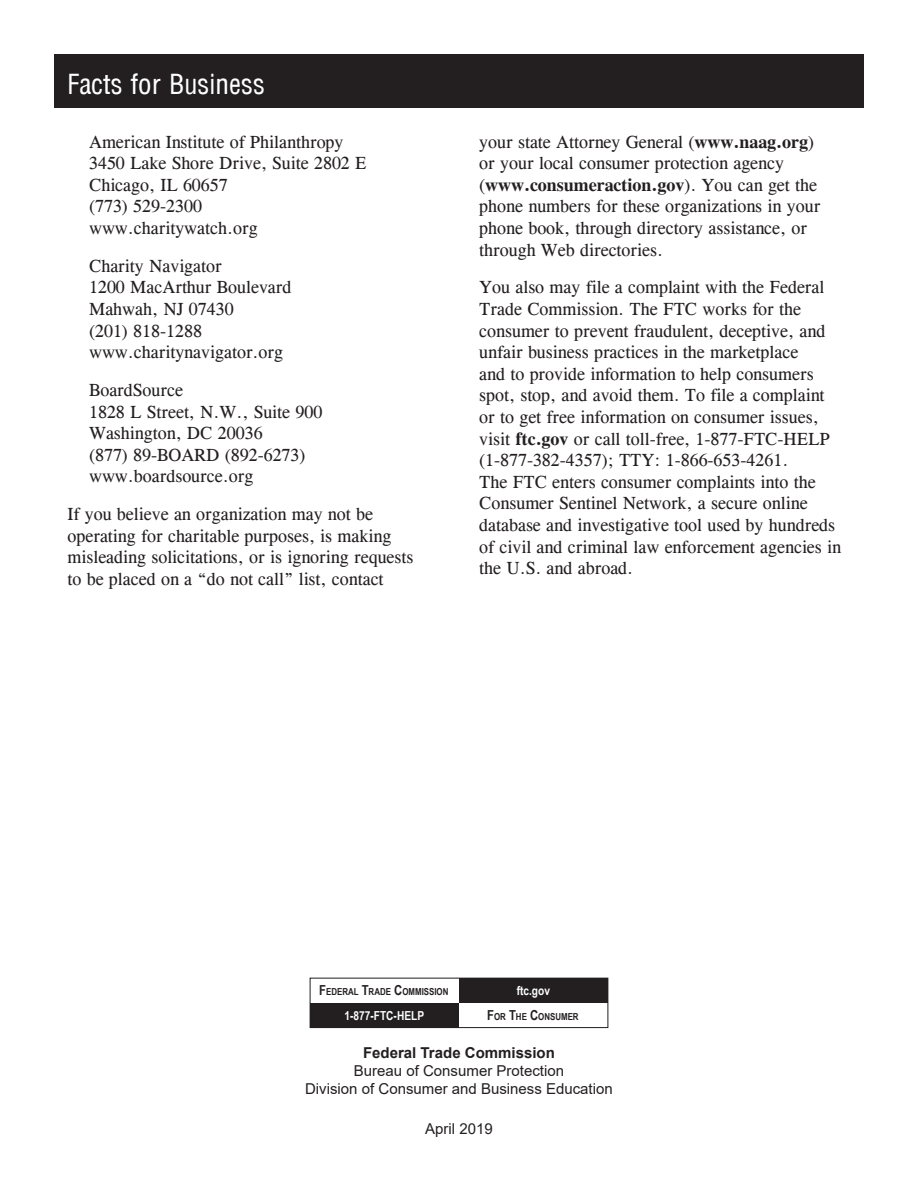
<style>
.page{position:relative;width:918px;height:1188px;background:#fff}
.page>*{position:absolute;margin:0;border:0;box-sizing:border-box;transform-origin:0 0}
.Page_Header{font:condensed 27px "Arena";color:#fff}
.Body_Text{font:18px/21.6px "CG Times";color:#231f20}
.Source_List{font:18px/21.6px "CG Times";color:#231f20}
.FTC_BCP_OCBE{font:15px/18px "Arial";color:#231f20;text-align:center}
.FTC_BCP_OCBE-2{font:700 15px "Arial";color:#231f20}
.t1{font:700 12.45px "Arial Narrow";color:#fff}
.t2{font:700 9.6px "Arial Narrow";color:#231f20}
.s1{font-weight:700}
.s2{font-size:13.8px}
</style>
<div class="page">
<div style="left:55px;top:55px;width:808px;height:52px;background:#231f20"></div>
<div style="left:54px;top:54px;width:810px;height:54px;border:2px solid #231f20"></div>
<div style="left:310px;top:978px;width:298px;height:50px;background:#fff;border:1px solid #231f20"></div>
<div style="left:459px;top:978px;width:149px;height:25px;background:#231f20"></div>
<div style="left:310px;top:1003px;width:149px;height:25px;background:#231f20"></div>
<p class="Page_Header" style="left:68px;top:72px;width:199px">Facts for Business</p>
<p class="Source_List" style="left:89px;top:131px;width:279px">American Institute of Philanthropy<br>3450 Lake Shore Drive, Suite 2802 E<br>Chicago, IL 60657<br>(773) 529-2300 www.charitywatch.org</p>
<p class="Source_List" style="left:89px;top:255px;width:204px">Charity Navigator<br>1200 MacArthur Boulevard<br>Mahwah, NJ 07430<br>(201) 818-1288 www.charitynavigator.org</p>
<p class="Source_List" style="left:89px;top:379px;width:235px">BoardSource<br>1828 L Street, N.W., Suite 900<br>Washington, DC 20036<br>(877) 89-BOARD (892-6273) www.boardsource.org</p>
<p class="Body_Text" style="left:68px;top:503px;width:347px">If you believe an organization may not be operating for charitable purposes, is making misleading solicitations, or is ignoring requests to be placed on a “do not call” list, contact</p>
<p class="Body_Text" style="left:479px;top:131px;width:343px">your state Attorney General (<span class="s1">www.naag.org</span>) or your local consumer protection agency (<span class="s1">www.consumeraction.gov</span>). You can get the phone numbers for these organizations in your phone book, through directory assistance, or through Web directories.</p>
<p class="Body_Text" style="left:479px;top:277px;width:363px">You also may file a complaint with the Federal Trade Commission. The FTC works for the consumer to prevent fraudulent, deceptive, and unfair business practices in the marketplace<br>and to provide information to help consumers spot, stop, and avoid them. To file a complaint or to get free information on consumer issues, visit <span class="s1">ftc.gov</span> or call toll-free, 1-877-FTC-HELP (1-877-382-4357); TTY: 1-866-653-4261.<br>The FTC enters consumer complaints into the Consumer Sentinel Network, a secure online database and investigative tool used by hundreds of civil and criminal law enforcement agencies in the U.S. and abroad.</p>
<p class="t2" style="left:319px;top:985px;width:131px"><span class="s2">F</span>EDERAL <span class="s2">T</span>RADE <span class="s2">C</span>OMMISSION</p>
<p class="t1" style="left:517px;top:981px;width:35px">ftc.gov</p>
<p class="t1" style="left:344px;top:1006px;width:81px">1-877-FTC-HELP</p>
<p class="t2" style="left:487px;top:1009px;width:93px"><span class="s2">F</span>OR <span class="s2">T</span>HE <span class="s2">C</span>ONSUMER</p>
<p class="FTC_BCP_OCBE-2" style="left:363px;top:1042px;width:193px">Federal Trade Commission</p>
<p class="FTC_BCP_OCBE" style="left:305px;top:1062px;width:309px">Bureau of Consumer Protection<br>Division of Consumer and Business Education</p>
<p class="FTC_BCP_OCBE" style="left:425px;top:1120px;width:69px">April 2019</p>
</div>
